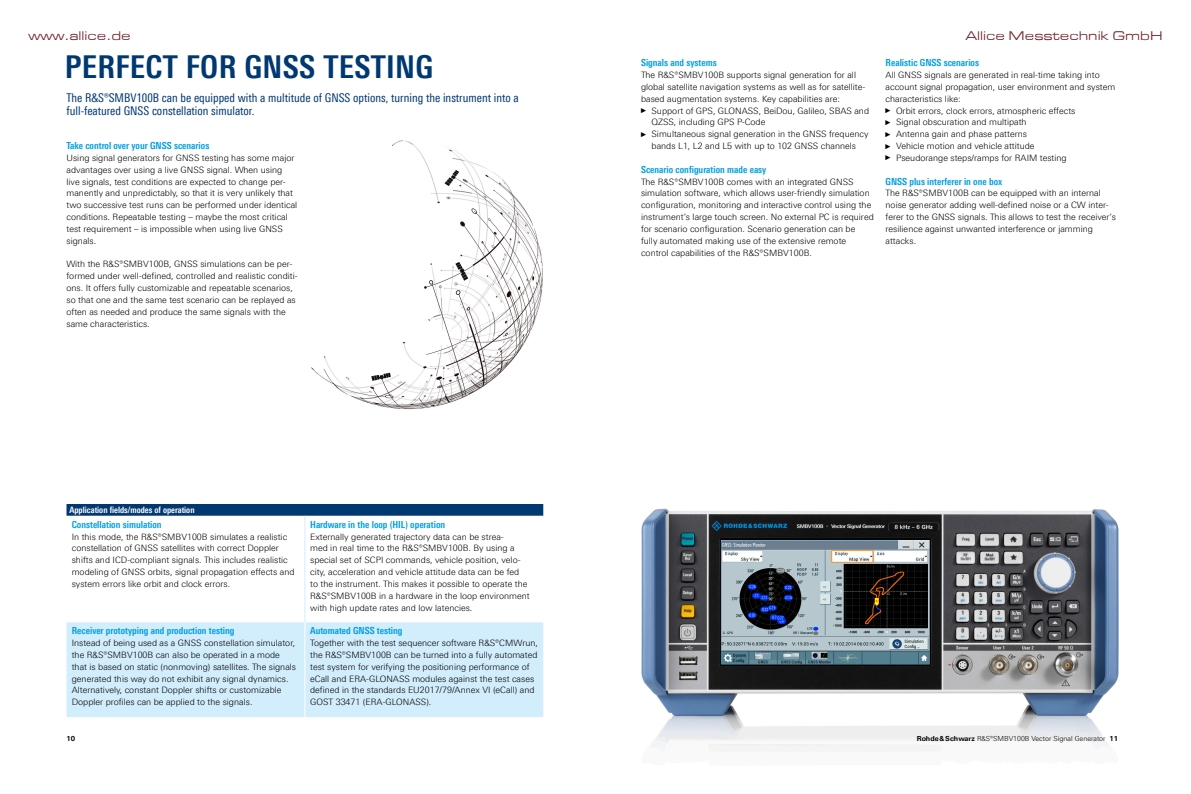
<style>
.page{position:relative;width:1191px;height:794px;background:#fff}
.page>*{position:absolute;margin:0;border:0;box-sizing:border-box;transform-origin:0 0}
.Seiten_Headline_34Pt{font:700 31.5px "Linotype Univers 620 Cn";letter-spacing:.01em;color:#003872}
.t1{font:13px "Eurostile Extended Roman DTC";color:#701f29}
.Teaser{font:12.1px/13.6px "Linotype Univers 420 Cn";color:#003872}
.Absatzfett_cyan{font:700 9.7px "Linotype Univers 620 Cn";color:#009ee3}
.Haupttext_ohne_Absta{font:300 8.8px/11.8px "Linotype Univers 330";color:#000}
.Haupttext{font:300 8.8px/11.8px "Linotype Univers 330";color:#000}
.Tabellenueberschrift{font:700 8.8px "Linotype Univers 620 Cn";color:#fff}
.t2{font:300 7px "Linotype Univers 330";color:#000}
.t3{font:700 7px "Linotype Univers 630";color:#000}
.s1{font-family:"Arial Narrow";font-weight:400;font-size:7px}
.s2{font-family:"Linotype Univers 630";font-weight:700}
</style>
<div class="page">
<img style="left:641px;top:508px;width:477px;height:244px">
<img style="left:311px;top:140px;width:232px;height:269px">
<svg style="left:66px;top:504px;width:477px;height:12px;background:#063c75"></svg>
<div style="left:66px;top:622px;width:477px;height:95px;background:#d2edfc"></div>
<hr style="left:304px;top:622px;width:1px;height:95px;background:#fff">
<hr style="left:304px;top:516px;width:1px;height:106px;background:#d2edfc">
<h2 class="t1" style="left:28px;top:28px;width:104px">www.allice.de</h2>
<h2 class="t1" style="left:966px;top:28px;width:198px">Allice Messtechnik GmbH</h2>
<p class="Seiten_Headline_34Pt" style="left:65px;top:48px;width:370px">PERFECT FOR GNSS TESTING</p>
<p class="Teaser" style="left:66px;top:90px;width:454px">The R&amp;S®SMBV100B can be equipped with a multitude of GNSS options, turning the instrument into a full‑featured GNSS constellation simulator.</p>
<p class="Absatzfett_cyan" style="left:66px;top:140px;width:144px">Take control over your GNSS scenarios</p>
<p class="Haupttext_ohne_Absta" style="left:66px;top:152px;width:232px">Using signal generators for GNSS testing has some major advantages over using a live GNSS signal. When using live signals, test conditions are expected to change per&shy;manently and unpredictably, so that it is very unlikely that two successive test runs can be performed under identical conditions. Repeatable testing – maybe the most critical test requirement – is impossible when using live GNSS signals.</p>
<p class="Haupttext" style="left:66px;top:258px;width:233px">With the R&amp;S®SMBV100B, GNSS simulations can be per&shy;formed under well-defined, controlled and realistic conditi&shy;ons. It offers fully customizable and repeatable scenarios, so that one and the same test scenario can be replayed as often as needed and produce the same signals with the same characteristics.</p>
<p class="Tabellenueberschrift" style="left:69px;top:504px;width:127px">Application fields/modes of operation</p>
<p class="Absatzfett_cyan" style="left:72px;top:518px;width:91px">Constellation simulation</p>
<p class="Haupttext_ohne_Absta" style="left:72px;top:530px;width:224px">In this mode, the R&amp;S®SMBV100B simulates a realistic constellation of GNSS satellites with correct Doppler shifts and ICD-compliant signals. This includes realistic modeling of GNSS orbits, signal propagation effects and system errors like orbit and clock errors.</p>
<p class="Absatzfett_cyan" style="left:72px;top:625px;width:164px">Receiver prototyping and production testing</p>
<p class="Haupttext_ohne_Absta" style="left:72px;top:637px;width:226px">Instead of being used as a GNSS constellation simulator, the R&amp;S®SMBV100B can also be operated in a mode that is based on static (nonmoving) satellites. The signals generated this way do not exhibit any signal dynamics.<br>Alternatively, constant Doppler shifts or customizable Doppler profiles can be applied to the signals.</p>
<p class="Absatzfett_cyan" style="left:310px;top:518px;width:136px">Hardware in the loop (HIL) operation</p>
<p class="Haupttext_ohne_Absta" style="left:310px;top:530px;width:221px">Externally generated trajectory data can be strea-<br>med in real time to the R&amp;S®SMBV100B. By using a special set of SCPI commands, vehicle position, velo&shy;city, acceleration and vehicle attitude data can be fed<br>to the instrument. This makes it possible to operate the R&amp;S®SMBV100B in a hardware in the loop environment with high update rates and low latencies.</p>
<p class="Absatzfett_cyan" style="left:310px;top:625px;width:94px">Automated GNSS testing</p>
<p class="Haupttext_ohne_Absta" style="left:310px;top:637px;width:229px">Together with the test sequencer software R&amp;S®CMWrun, the R&amp;S®SMBV100B can be turned into a fully automated test system for verifying the positioning performance of eCall and ERA-GLONASS modules against the test cases defined in the standards EU2017/79/Annex VI (eCall) and GOST 33471 (ERA-GLONASS).</p>
<p class="Absatzfett_cyan" style="left:641px;top:57px;width:77px">Signals and systems</p>
<p class="Haupttext_ohne_Absta" style="left:641px;top:69px;width:226px">The R&amp;S®SMBV100B supports signal generation for all global satellite navigation systems as well as for satellite&shy;based augmentation systems. Key capabilities are:</p>
<p class="Haupttext_ohne_Absta" style="left:651px;top:104px;width:219px;text-indent:-11px"><span class="s1">►</span> Support of GPS, GLONASS, BeiDou, Galileo, SBAS and<br>QZSS, including GPS P-Code</p>
<p class="Haupttext_ohne_Absta" style="left:641px;top:128px;width:229px;text-align:center"><span class="s1">►</span> Simultaneous signal generation in the GNSS frequency bands L1, L2 and L5 with up to 102 GNSS channels</p>
<p class="Absatzfett_cyan" style="left:641px;top:163px;width:127px">Scenario configuration made easy</p>
<p class="Haupttext_ohne_Absta" style="left:641px;top:175px;width:234px">The R&amp;S®SMBV100B comes with an integrated GNSS simulation software, which allows user-friendly simulation configuration, monitoring and interactive control using the instrument’s large touch screen. No external PC is required for scenario configuration. Scenario generation can be fully automated making use of the extensive remote control capabilities of the R&amp;S®SMBV100B.</p>
<p class="Absatzfett_cyan" style="left:885px;top:57px;width:95px">Realistic GNSS scenarios</p>
<p class="Haupttext_ohne_Absta" style="left:885px;top:69px;width:231px">All GNSS signals are generated in real-time taking into account signal propagation, user environment and system characteristics like:</p>
<p class="Haupttext_ohne_Absta" style="left:885px;top:104px;width:191px"><span class="s1">►</span> Orbit errors, clock errors, atmospheric effects</p>
<p class="Haupttext_ohne_Absta" style="left:885px;top:116px;width:143px"><span class="s1">►</span> Signal obscuration and multipath</p>
<p class="Haupttext_ohne_Absta" style="left:885px;top:128px;width:143px"><span class="s1">►</span> Antenna gain and phase patterns</p>
<p class="Haupttext_ohne_Absta" style="left:885px;top:140px;width:150px"><span class="s1">►</span> Vehicle motion and vehicle attitude</p>
<p class="Haupttext_ohne_Absta" style="left:885px;top:152px;width:183px"><span class="s1">►</span> Pseudorange steps/ramps for RAIM testing</p>
<p class="Absatzfett_cyan" style="left:885px;top:175px;width:118px">GNSS plus interferer in one box</p>
<p class="Haupttext_ohne_Absta" style="left:885px;top:187px;width:232px">The R&amp;S®SMBV100B can be equipped with an internal noise generator adding well-defined noise or a CW inter&shy;ferer to the GNSS signals. This allows to test the receiver’s resilience against unwanted interference or jamming attacks.</p>
<p class="t3" style="left:66px;top:734px;width:10px">10</p>
<p class="t2" style="left:916px;top:734px;width:203px"><span class="s2">Rohde&amp;Schwarz</span> R&amp;S®SMBV100B Vector Signal Generator <span class="s2">11</span></p>
</div>
